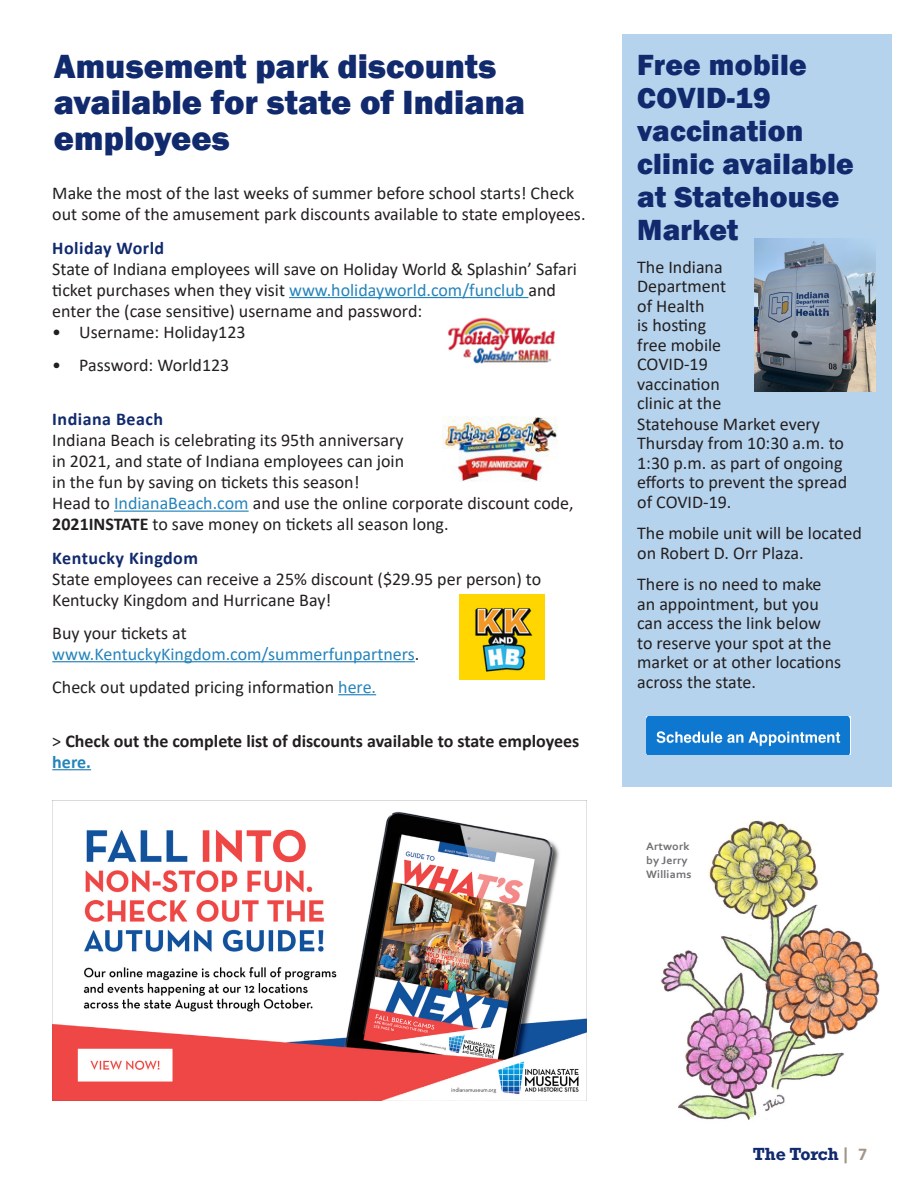
<style>
.page{position:relative;width:918px;height:1188px;background:#fff}
.page>*{position:absolute;margin:0;border:0;box-sizing:border-box;transform-origin:0 0}
.Headline_Regular{font:800 34.5px/36px "Franklin Gothic";color:#112a6d}
.Headline_Regular-2{font:800 30px/33px "Franklin Gothic";letter-spacing:.01em;color:#112a6d}
.Sub_Head{font:18px/21px "Calibri";color:#231f20}
.x_msonospacing{font:18px/19.5px "Calibri";color:#231f20}
.t1{font:700 18px/21px "Calibri";color:#231f20}
.t2{font:18px/21px "Calibri";color:#2584bb}
.Sub_Head-2{font:700 18px "Calibri";letter-spacing:.025em;color:#112a6d}
.t3{font:700 16.5px "Rockwell";letter-spacing:-.015em;color:#112a6d}
.t4{font:700 11.25px/14.4px "Corbel";letter-spacing:.01em;color:#6f7073;scale:1.06 1}
.s1{font-weight:700;color:#112a6d}
.s2{color:#2584bb}
.s3{font-weight:700}
.s4{color:#231f20}
.s5{font-weight:400}
.s6{font-family:"Calibri";font-size:18px;color:#a19689}
</style>
<div class="page">
<div style="left:622px;top:34px;width:270px;height:753px;background:#b6d3ed"></div>
<hr style="left:289px;top:297px;width:239px;height:1px;background:#2584bb">
<hr style="left:114px;top:511px;width:135px;height:1px;background:#2584bb">
<hr style="left:52px;top:661px;width:363px;height:1px;background:#2584bb">
<hr style="left:338px;top:694px;width:38px;height:1px;background:#2584bb">
<hr style="left:52px;top:769px;width:39px;height:1px;background:#2584bb">
<img style="left:53px;top:801px;width:534px;height:300px">
<img style="left:448px;top:317px;width:107px;height:47px">
<img style="left:443px;top:416px;width:115px;height:66px">
<img style="left:459px;top:594px;width:85px;height:85px">
<img style="left:755px;top:239px;width:120px;height:152px">
<img style="left:660px;top:820px;width:220px;height:300px">
<img style="left:646px;top:717px;width:205px;height:38px">
<p class="Headline_Regular" style="left:54px;top:48px;width:473px">Amusement park discounts available for state of Indiana employees</p>
<p class="Sub_Head" style="left:52px;top:182px;width:535px">Make the most of the last weeks of summer before school starts! Check out some of the amusement park discounts available to state employees.</p>
<p class="Sub_Head" style="left:52px;top:237px;width:526px"><span class="s1">Holiday World<br></span>State of Indiana employees will save on Holiday World &amp; Splashin’ Safari ticket purchases when they visit <span class="s2">www.holidayworld.com/funclub</span> and enter the (case sensitive) username and password:</p>
<p class="Sub_Head" style="left:52px;top:321px;width:195px">• Username: Holiday123</p>
<p class="Sub_Head" style="left:52px;top:354px;width:179px">• Password: World123</p>
<p class="Sub_Head" style="left:52px;top:408px;width:353px"><span class="s1">Indiana Beach<br></span>Indiana Beach is celebrating its 95th anniversary in 2021, and state of Indiana employees can join in the fun by saving on tickets this season!</p>
<p class="Sub_Head" style="left:52px;top:492px;width:523px">Head to <span class="s2">IndianaBeach.com</span> and use the online corporate discount code,<br><span class="s3">2021INSTATE</span> to save money on tickets all season long.</p>
<p class="Sub_Head-2" style="left:52px;top:545px;width:147px">Kentucky Kingdom</p>
<p class="Sub_Head" style="left:52px;top:568px;width:490px">State employees can receive a 25% discount ($29.95 per person) to<br>Kentucky Kingdom and Hurricane Bay!</p>
<p class="t2" style="left:52px;top:622px;width:369px"><span class="s4">Buy your tickets at </span>www.KentuckyKingdom.com/summerfunpartners<span class="s4">.</span></p>
<p class="Sub_Head" style="left:52px;top:676px;width:325px">Check out updated pricing information <span class="s2">here.</span></p>
<p class="t1" style="left:52px;top:730px;width:529px"><span class="s5">&gt;</span> Check out the complete list of discounts available to state employees <span class="s2">here.</span></p>
<p class="Headline_Regular-2" style="left:637px;top:48px;width:218px">Free mobile<br>COVID-19 vaccination clinic available at Statehouse<br>Market</p>
<p class="x_msonospacing" style="left:637px;top:257px;width:91px">The Indiana<br>Department of Health<br>is hosting free mobile<br>COVID-19 vaccination clinic at the</p>
<p class="x_msonospacing" style="left:637px;top:413px;width:211px">Statehouse Market every<br>Thursday from 10:30 a.m. to<br>1:30 p.m. as part of ongoing efforts to prevent the spread of COVID-19.</p>
<p class="x_msonospacing" style="left:637px;top:523px;width:226px">The mobile unit will be located on Robert D. Orr Plaza.</p>
<p class="x_msonospacing" style="left:637px;top:574px;width:206px">There is no need to make an appointment, but you can access the link below<br>to reserve your spot at the market or at other locations across the state.</p>
<p class="t4" style="left:646px;top:838px;width:44px">Artwork by Jerry<br>Williams</p>
<p class="t3" style="left:753px;top:1143px;width:116px">The Torch <span class="s6">| 7</span></p>
</div>
